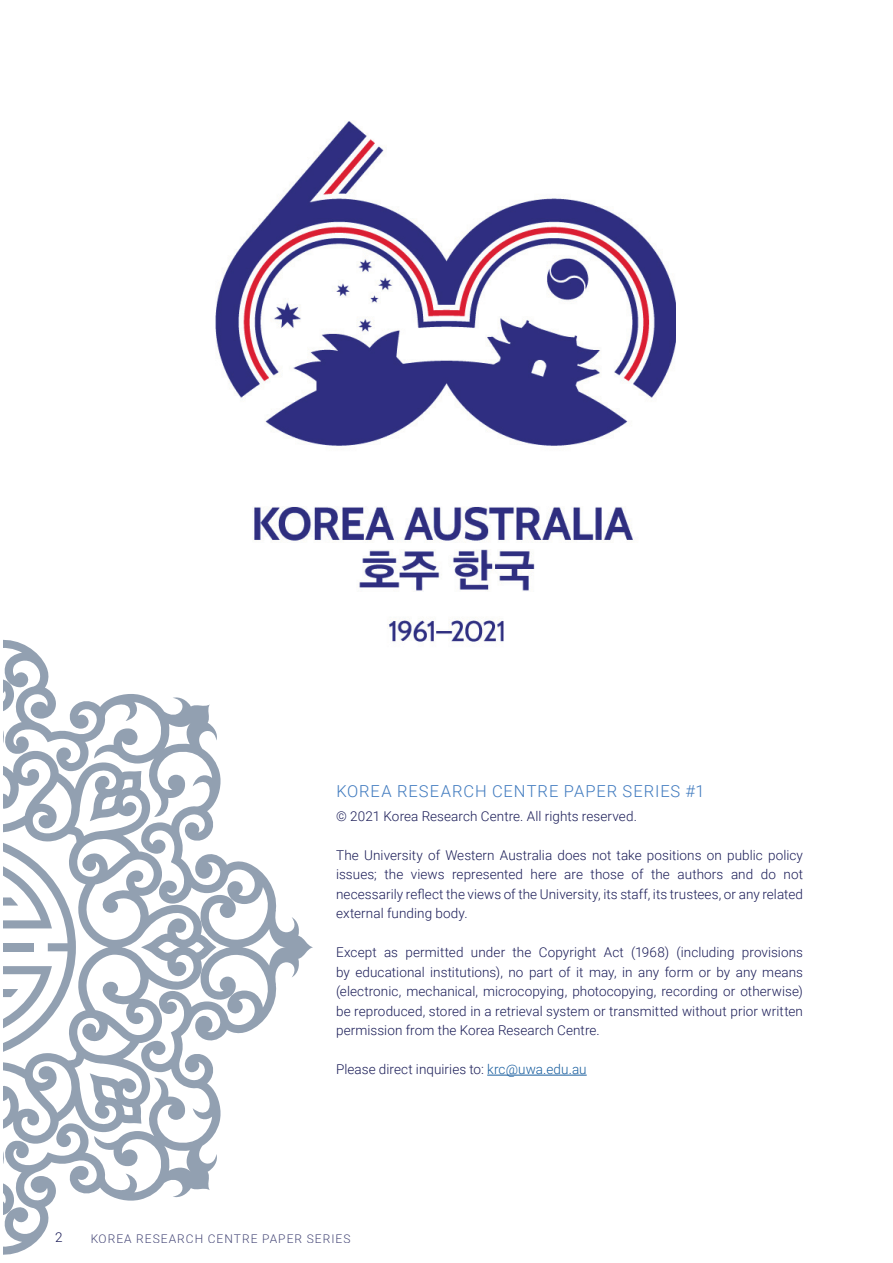
<style>
.page{position:relative;width:893px;height:1263px;background:#fff}
.page>*{position:absolute;margin:0;border:0;box-sizing:border-box;transform-origin:0 0}
.t1{font:300 16.5px "Roboto";letter-spacing:.055em;color:#417bbf}
.t2{font:300 13.5px/19.5px "Roboto";letter-spacing:.005em;color:#1a1c57;text-align:justify}
.t3{font:300 12px "Roboto";letter-spacing:.085em;color:#1a1c57}
.s1{color:#175d9e}
</style>
<div class="page">
<img style="left:215px;top:121px;width:461px;height:522px">
<svg style="left:3px;top:604px;width:310px;height:651px"></svg>
<svg style="left:3px;top:698px;width:213px;height:499px"></svg>
<svg style="left:3px;top:835px;width:73px;height:225px"></svg>
<div style="left:3px;top:943px;width:30px;height:8px;background:#92a0b1"></div>
<hr style="left:487px;top:1075px;width:100px;height:1px;background:#175d9e">
<p class="t1" style="left:336px;top:779px;width:370px">KOREA RESEARCH CENTRE PAPER SERIES #1</p>
<p class="t2" style="left:336px;top:805px;width:302px">© 2021 Korea Research Centre. All rights reserved.</p>
<p class="t2" style="left:336px;top:844px;width:468px">The University of Western Australia does not take positions on public policy issues; the views represented here are those of the authors and do not necessarily reflect the views of the University, its staff, its trustees, or any related external funding body.</p>
<p class="t2" style="left:336px;top:942px;width:468px">Except as permitted under the Copyright Act (1968) (including provisions by educational institutions), no part of it may, in any form or by any means (electronic, mechanical, microcopying, photocopying, recording or otherwise) be reproduced, stored in a retrieval system or transmitted without prior written permission from the Korea Research Centre.</p>
<p class="t2" style="left:336px;top:1059px;width:252px">Please direct inquiries to: <span class="s1">krc@uwa.edu.au</span></p>
<p class="t2" style="left:55px;top:1227px;width:9px">2</p>
<p class="t3" style="left:90px;top:1230px;width:262px">KOREA RESEARCH CENTRE PAPER SERIES</p>
</div>
